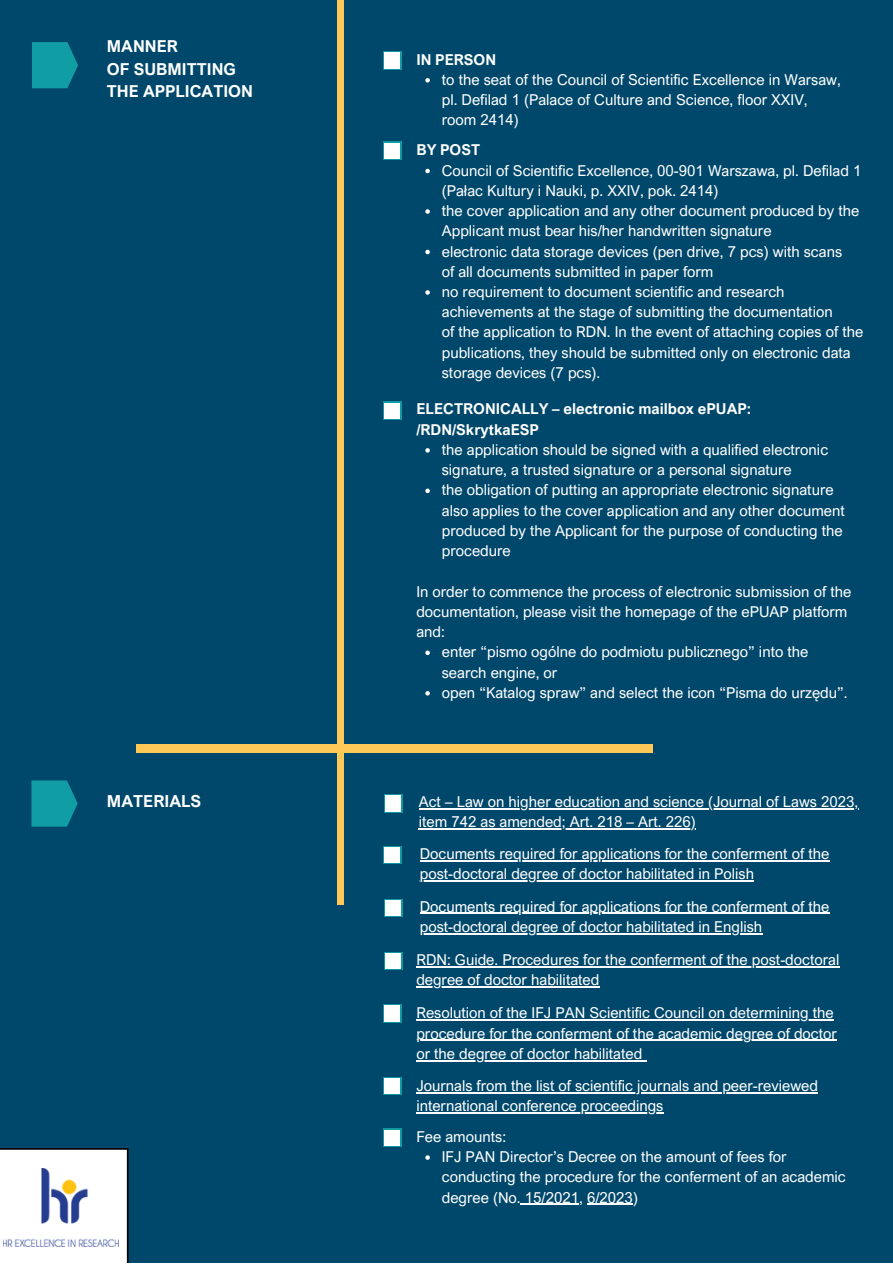
<style>
.page{position:relative;width:893px;height:1264px;background:#fff}
.page>*{position:absolute;margin:0;border:0;box-sizing:border-box;transform-origin:0 0}
.t1{font:700 16.5px "Arial Nova";color:#fff}
.t2{font:15px/20.2px "Arial Nova";color:#fff}
.t3{font:700 15px "Arial Nova";color:#fff}
</style>
<div class="page">
<div style="left:0;top:0;width:892px;height:1262px;background:#00486b"></div>
<svg style="left:31px;top:780px;width:47px;height:46px;background:#0e919c"></svg>
<svg style="left:384px;top:794px;width:18px;height:18px"></svg>
<div style="left:385px;top:796px;width:16px;height:15px;background:#fff"></div>
<svg style="left:383px;top:846px;width:18px;height:18px"></svg>
<div style="left:384px;top:847px;width:15px;height:15px;background:#fff"></div>
<hr style="left:418px;top:808px;width:440px;height:1px;background:#fff">
<hr style="left:418px;top:828px;width:277px;height:1px;background:#fff">
<svg style="left:383px;top:1077px;width:18px;height:17px"></svg>
<div style="left:384px;top:1078px;width:15px;height:15px;background:#fff"></div>
<hr style="left:416px;top:1091px;width:401px;height:2px;background:#fff">
<hr style="left:416px;top:1112px;width:247px;height:1px;background:#fff">
<hr style="left:420px;top:860px;width:409px;height:1px;background:#fff">
<hr style="left:420px;top:880px;width:334px;height:1px;background:#fff">
<hr style="left:416px;top:1019px;width:417px;height:1px;background:#fff">
<hr style="left:416px;top:1039px;width:420px;height:1px;background:#fff">
<hr style="left:416px;top:1060px;width:226px;height:1px;background:#fff">
<svg style="left:425px;top:1155px;width:5px;height:4px"></svg>
<hr style="left:520px;top:1203px;width:59px;height:1px;background:#fff">
<hr style="left:587px;top:1203px;width:46px;height:1px;background:#fff">
<svg style="left:383px;top:1004px;width:18px;height:18px"></svg>
<div style="left:384px;top:1005px;width:15px;height:16px;background:#fff"></div>
<svg style="left:383px;top:1128px;width:18px;height:18px"></svg>
<div style="left:384px;top:1129px;width:15px;height:16px;background:#fff"></div>
<svg style="left:384px;top:952px;width:18px;height:18px"></svg>
<div style="left:385px;top:953px;width:16px;height:15px;background:#fff"></div>
<hr style="left:416px;top:966px;width:423px;height:1px;background:#fff">
<hr style="left:416px;top:986px;width:183px;height:1px;background:#fff">
<div style="left:137px;top:744px;width:516px;height:8px;background:#ffc857"></div>
<svg style="left:384px;top:899px;width:18px;height:18px"></svg>
<div style="left:385px;top:900px;width:16px;height:15px;background:#fff"></div>
<hr style="left:420px;top:912px;width:409px;height:1px;background:#fff">
<hr style="left:420px;top:933px;width:342px;height:1px;background:#fff">
<div style="left:337px;top:0;width:6px;height:905px;background:#ffc857"></div>
<svg style="left:383px;top:142px;width:18px;height:18px"></svg>
<div style="left:384px;top:143px;width:15px;height:15px;background:#fff"></div>
<svg style="left:425px;top:169px;width:5px;height:4px"></svg>
<svg style="left:425px;top:209px;width:5px;height:5px"></svg>
<svg style="left:425px;top:250px;width:5px;height:4px"></svg>
<svg style="left:425px;top:290px;width:5px;height:5px"></svg>
<svg style="left:425px;top:78px;width:5px;height:5px"></svg>
<svg style="left:383px;top:402px;width:18px;height:18px"></svg>
<div style="left:384px;top:403px;width:15px;height:15px;background:#fff"></div>
<svg style="left:425px;top:448px;width:5px;height:4px"></svg>
<svg style="left:425px;top:488px;width:5px;height:5px"></svg>
<svg style="left:425px;top:650px;width:5px;height:5px"></svg>
<svg style="left:425px;top:691px;width:5px;height:4px"></svg>
<svg style="left:32px;top:42px;width:46px;height:46px;background:#0f939d"></svg>
<svg style="left:383px;top:51px;width:18px;height:18px"></svg>
<div style="left:384px;top:53px;width:15px;height:15px;background:#fff"></div>
<svg style="left:0;top:1148px;width:129px;height:114px;background:#e9e9ea"></svg>
<img style="left:4px;top:1168px;width:115px;height:78px">
<p class="t1" style="left:107px;top:36px;width:72px">MANNER</p>
<p class="t1" style="left:107px;top:58px;width:131px">OF SUBMITTING</p>
<p class="t1" style="left:107px;top:81px;width:147px">THE APPLICATION</p>
<p class="t2" style="left:442px;top:69px;width:400px">to the seat of the Council of Scientific Excellence in Warsaw, pl. Defilad 1 (Palace of Culture and Science, floor XXIV, room 2414)</p>
<p class="t3" style="left:416px;top:50px;width:81px">IN PERSON</p>
<p class="t3" style="left:416px;top:140px;width:65px">BY POST</p>
<p class="t2" style="left:442px;top:160px;width:421px">Council of Scientific Excellence, 00-901 Warszawa, pl. Defilad 1 (Pałac Kultury i Nauki, p. XXIV, pok. 2414)</p>
<p class="t2" style="left:442px;top:200px;width:419px">the cover application and any other document produced by the<br>Applicant must bear his/her handwritten signature</p>
<p class="t2" style="left:442px;top:241px;width:402px">electronic data storage devices (pen drive, 7 pcs) with scans of all documents submitted in paper form</p>
<p class="t2" style="left:442px;top:281px;width:423px">no requirement to document scientific and research achievements at the stage of submitting the documentation<br>of the application to RDN. In the event of attaching copies of the publications, they should be submitted only on electronic data storage devices (7 pcs).</p>
<p class="t3" style="left:416px;top:399px;width:336px">ELECTRONICALLY – electronic mailbox ePUAP:</p>
<p class="t3" style="left:416px;top:420px;width:124px">/RDN/SkrytkaESP</p>
<p class="t2" style="left:442px;top:439px;width:388px">the application should be signed with a qualified electronic signature, a trusted signature or a personal signature</p>
<p class="t2" style="left:442px;top:479px;width:404px">the obligation of putting an appropriate electronic signature also applies to the cover application and any other document produced by the Applicant for the purpose of conducting the procedure</p>
<p class="t2" style="left:416px;top:581px;width:436px">In order to commence the process of electronic submission of the documentation, please visit the homepage of the ePUAP platform and:</p>
<p class="t2" style="left:442px;top:641px;width:368px">enter “pismo ogólne do podmiotu publicznego” into the search engine, or</p>
<p class="t2" style="left:442px;top:682px;width:407px">open “Katalog spraw” and select the icon “Pisma do urzędu”.</p>
<p class="t1" style="left:107px;top:790px;width:96px">MATERIALS</p>
<p class="t2" style="left:418px;top:791px;width:441px">Act – Law on higher education and science (Journal of Laws 2023, item 742 as amended; Art. 218 – Art. 226)</p>
<p class="t2" style="left:420px;top:843px;width:411px">Documents required for applications for the conferment of the post-doctoral degree of doctor habilitated in Polish</p>
<p class="t2" style="left:420px;top:895px;width:411px">Documents required for applications for the conferment of the post-doctoral degree of doctor habilitated in English</p>
<p class="t2" style="left:416px;top:949px;width:424px">RDN: Guide. Procedures for the conferment of the post-doctoral degree of doctor habilitated</p>
<p class="t2" style="left:416px;top:1002px;width:422px">Resolution of the IFJ PAN Scientific Council on determining the procedure for the conferment of the academic degree of doctor or the degree of doctor habilitated</p>
<p class="t2" style="left:416px;top:1075px;width:403px">Journals from the list of scientific journals and peer-reviewed international conference proceedings</p>
<p class="t2" style="left:416px;top:1125px;width:91px">Fee amounts:</p>
<p class="t2" style="left:442px;top:1146px;width:405px">IFJ PAN Director’s Decree on the amount of fees for conducting the procedure for the conferment of an academic degree (No. 15/2021, 6/2023)</p>
</div>
